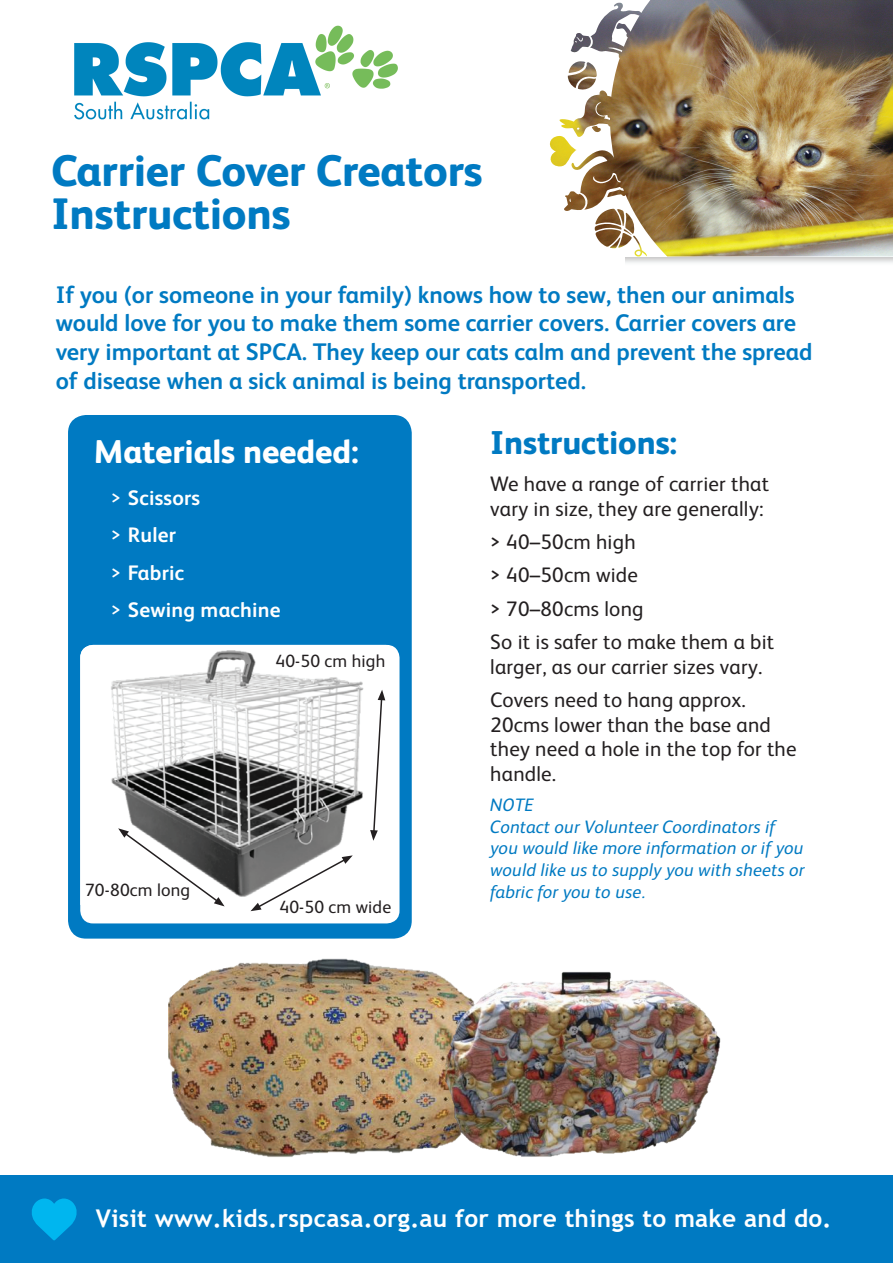
<style>
.page{position:relative;width:893px;height:1263px;background:#fff}
.page>*{position:absolute;margin:0;border:0;box-sizing:border-box;transform-origin:0 0}
.t1{font:800 44.1px/42.5px "FS Albert";letter-spacing:-.005em;color:#007ac2}
.t2{font:800 33px "FS Albert";letter-spacing:-.005em;color:#fff}
.t3{font:800 33px "FS Albert";letter-spacing:-.005em;color:#007ac2}
.t4{font:700 24.45px "Trebuchet MS";letter-spacing:.01em;color:#fff}
.t5{font:700 24px/28.8px "FS Albert";color:#007ac2}
.t6{font:21px/33.3px "FS Albert";letter-spacing:.01em;color:#231f20}
.t7{font:700 21px/37.5px "FS Albert";letter-spacing:.01em;color:#fff}
.t8{font:italic 18px/21.6px "FS Albert";letter-spacing:.01em;color:#007ac2}
.t9{font:17.85px "FS Albert";letter-spacing:.01em;color:#231f20}
.s1{font-weight:400}
</style>
<div class="page">
<div style="left:68px;top:415px;width:344px;height:523px;background:#007ac2;border-radius:18px"></div>
<div style="left:0;top:1175px;width:893px;height:88px;background:#007ac2"></div>
<img style="left:549px;top:0;width:344px;height:256px">
<img style="left:559px;top:0;width:91px;height:170px">
<svg style="left:32px;top:1198px;width:45px;height:42px"></svg>
<div style="left:80px;top:645px;width:319px;height:278px;background:#fff;border-radius:13px"></div>
<img style="left:80px;top:645px;width:306px;height:260px">
<svg style="left:118px;top:828px;width:107px;height:78px"></svg>
<svg style="left:250px;top:855px;width:103px;height:56px"></svg>
<svg style="left:370px;top:690px;width:15px;height:151px"></svg>
<img style="left:169px;top:958px;width:256px;height:199px">
<img style="left:425px;top:971px;width:296px;height:186px">
<img style="left:74px;top:25px;width:324px;height:95px">
<h1 class="t1" style="left:51px;top:150px;width:433px">Carrier Cover Creators<br>Instructions</h1>
<p class="t5" style="left:56px;top:280px;width:758px">If you (or someone in your family) knows how to sew, then our animals would love for you to make them some carrier covers. Carrier covers are very important at SPCA. They keep our cats calm and prevent the spread of disease when a sick animal is being transported.</p>
<h2 class="t2" style="left:94px;top:432px;width:266px">Materials needed:</h2>
<p class="t7" style="left:111px;top:479px;width:171px"><span class="s1">&gt;</span> Scissors<br><span class="s1">&gt;</span> Ruler<br><span class="s1">&gt;</span> Fabric<br><span class="s1">&gt;</span> Sewing machine</p>
<p class="t9" style="left:85px;top:879px;width:107px">70-80cm long</p>
<p class="t9" style="left:275px;top:651px;width:111px">40-50 cm high</p>
<p class="t9" style="left:279px;top:897px;width:113px">40-50 cm wide</p>
<h2 class="t3" style="left:490px;top:423px;width:188px">Instructions:</h2>
<p class="t6" style="left:490px;top:471px;width:280px;line-height:24.8px">We have a range of carrier that vary in size, they are generally:</p>
<p class="t6" style="left:490px;top:525px;width:285px">&gt; 40–50cm high<br>&gt; 40–50cm wide<br>&gt; 70–80cms long<br>So it is safer to make them a bit</p>
<p class="t6" style="left:490px;top:650px;width:274px">larger, as our carrier sizes vary.<br>Covers need to hang approx.</p>
<p class="t6" style="left:490px;top:712px;width:308px;line-height:24.8px">20cms lower than the base and they need a hole in the top for the handle.</p>
<p class="t8" style="left:490px;top:794px;width:316px">NOTE<br>Contact our Volunteer Coordinators if you would like more information or if you would like us to supply you with sheets or fabric for you to use.</p>
<p class="t4" style="left:96px;top:1203px;width:737px">Visit www.kids.rspcasa.org.au for more things to make and do.</p>
</div>
